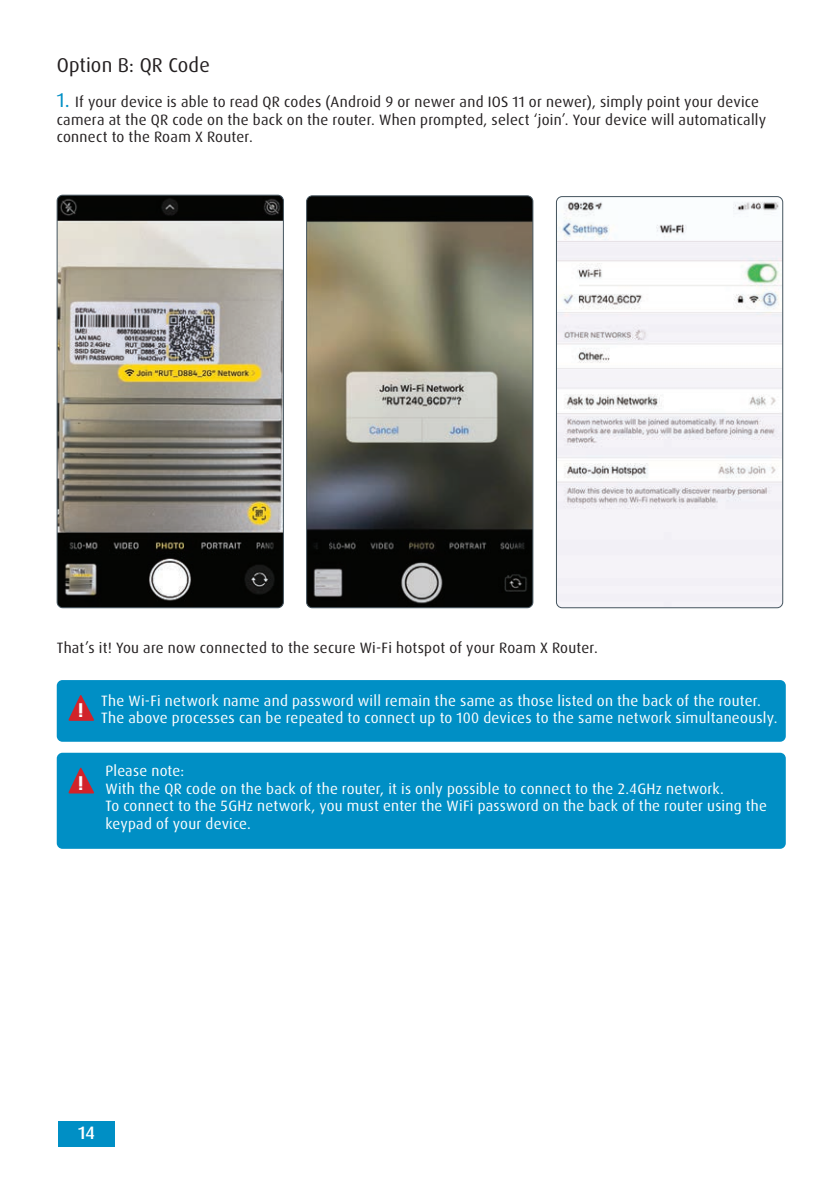
<style>
.page{position:relative;width:840px;height:1191px;background:#fff}
.page>*{position:absolute;margin:0;border:0;box-sizing:border-box;transform-origin:0 0}
.t1{font:20px "Dax Pro";letter-spacing:.01em;color:#231f20}
.t2{font:19.2px "Handel Gothic BT";color:#fff}
.t3{font:500 18px "Dax Pro";color:#fff}
.t4{font:15px/17.6px "Dax Pro";letter-spacing:.02em;color:#231f20}
.t5{font:15px/17.6px "Dax";letter-spacing:.02em;color:#fff}
.t6{font:15px/17.6px "Dax Pro";letter-spacing:.02em;color:#fff}
.s1{font-size:20px;color:#008fc5}
</style>
<div class="page">
<img style="left:57px;top:195px;width:226px;height:413px">
<div style="left:57px;top:195px;width:227px;height:413px;border:1px solid #45555f;border-radius:6px"></div>
<img style="left:307px;top:196px;width:225px;height:412px">
<div style="left:306px;top:195px;width:227px;height:413px;border:1px solid #45555f;border-radius:6px"></div>
<img style="left:557px;top:197px;width:225px;height:411px">
<div style="left:555px;top:196px;width:227px;height:412px;border:1px solid #45555f;border-radius:6px"></div>
<div style="left:57px;top:680px;width:728px;height:61px;background:#008fc5;border-radius:6px"></div>
<svg style="left:68px;top:695px;width:26px;height:26px"></svg>
<div style="left:58px;top:1121px;width:57px;height:26px;background:#008fc5"></div>
<div style="left:57px;top:752px;width:728px;height:97px;background:#008fc5;border-radius:6px"></div>
<svg style="left:68px;top:767px;width:26px;height:26px"></svg>
<h1 class="t1" style="left:57px;top:52px;width:154px">Option B: QR Code</h1>
<p class="t4" style="left:57px;top:93px;width:710px"><span class="s1">1.</span> If your device is able to read QR codes (Android 9 or newer and IOS 11 or newer), simply point your device camera at the QR code on the back on the router. When prompted, select ‘join’. Your device will automatically connect to the Roam X Router.</p>
<p class="t4" style="left:57px;top:639px;width:542px">That’s it! You are now connected to the secure Wi-Fi hotspot of your Roam X Router.</p>
<p class="t6" style="left:101px;top:692px;width:677px">The Wi-Fi network name and password will remain the same as those listed on the back of the router.<br>The above processes can be repeated to connect up to 100 devices to the same network simultaneously.</p>
<p class="t2" style="left:78px;top:698px;width:7px">!</p>
<p class="t2" style="left:78px;top:771px;width:7px">!</p>
<p class="t5" style="left:105px;top:762px;width:662px">Please note:<br>With the QR code on the back of the router, it is only possible to connect to the 2.4GHz network.<br>To connect to the 5GHz network, you must enter the WiFi password on the back of the router using the keypad of your device.</p>
<p class="t3" style="left:78px;top:1121px;width:18px">14</p>
</div>
